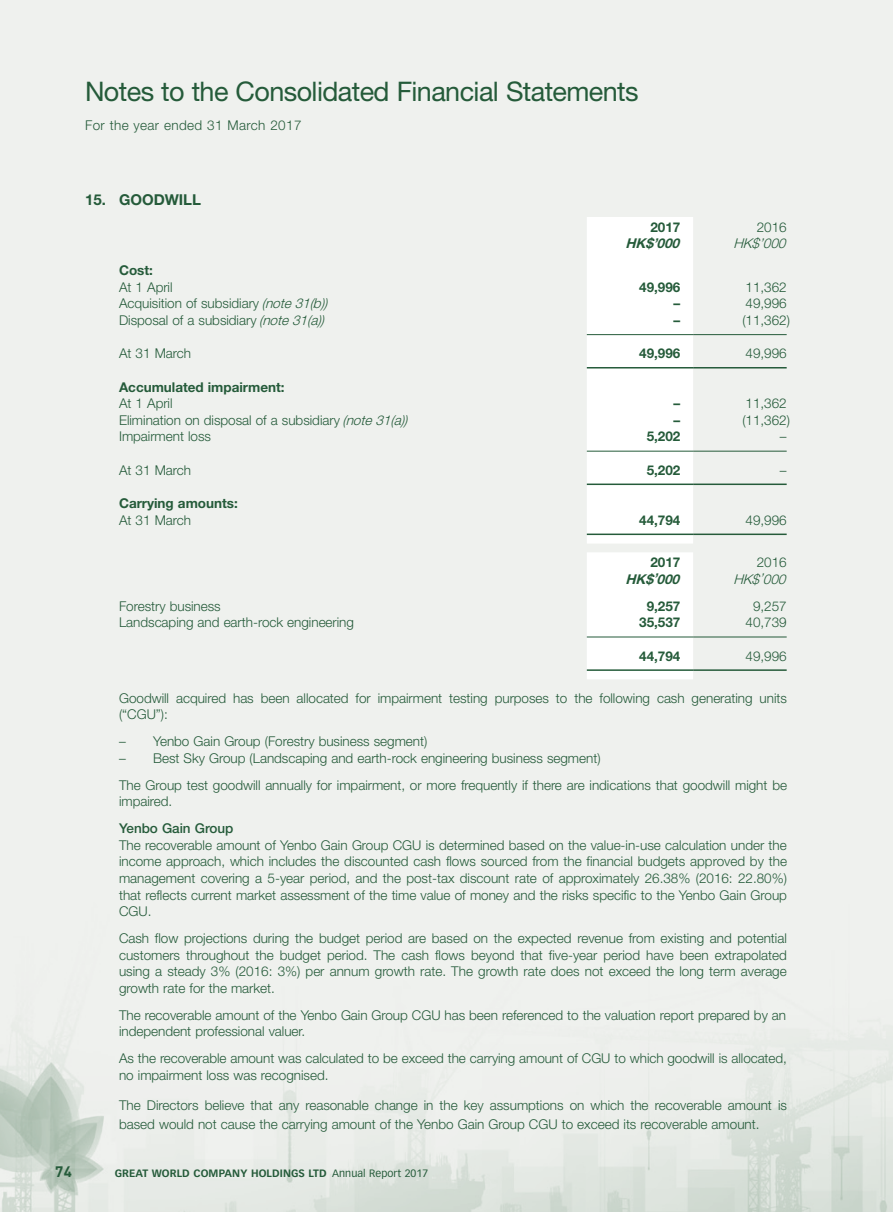
<style>
.page{position:relative;width:893px;height:1212px;background:#fff}
.page>*{position:absolute;margin:0;border:0;box-sizing:border-box;transform-origin:0 0}
.t1{font:27px "Helvetica Neue LT Std";letter-spacing:-.02em;color:#255b3a}
.Heading_1{font:700 15px "Helvetica Neue LT Std";color:#255b3a}
.t2{font:700 15px "DIN";color:#255b3a}
.Body_Text{font:300 13.5px/16.5px "Helvetica Neue LT Std";color:#255b3a}
.Body_Text-2{font:700 13.5px "Helvetica Neue LT Std";color:#255b3a}
.Body_Text-3{font:300 13.5px "Helvetica Neue LT Std";letter-spacing:.03em;color:#255b3a}
.Body_Text-4{font:italic 700 13.5px "Helvetica Neue LT Std";color:#255b3a}
.Body_Text-5{font:italic 300 13.5px "Helvetica Neue LT Std";color:#255b3a}
.Heading_2{font:500 13.5px "Helvetica Neue LT Std";color:#255b3a}
.t3{font:700 10.5px "Vectora LT Std";letter-spacing:.01em;color:#255b3a}
.s1{font-style:italic}
.s2{font-weight:400}
</style>
<div class="page">
<svg style="left:587px;top:335px;width:106px;height:201px"></svg>
<hr style="left:587px;top:334px;width:106px;height:1px;background:#255b3a">
<hr style="left:693px;top:334px;width:94px;height:1px;background:#255b3a">
<hr style="left:587px;top:367px;width:106px;height:1px;background:#255b3a">
<hr style="left:693px;top:367px;width:94px;height:1px;background:#255b3a">
<hr style="left:587px;top:451px;width:106px;height:1px;background:#255b3a">
<hr style="left:693px;top:451px;width:94px;height:1px;background:#255b3a">
<hr style="left:587px;top:483px;width:106px;height:2px;background:#255b3a">
<hr style="left:693px;top:483px;width:94px;height:2px;background:#255b3a">
<hr style="left:587px;top:533px;width:106px;height:2px;background:#255b3a">
<hr style="left:693px;top:533px;width:94px;height:2px;background:#255b3a">
<svg style="left:587px;top:552px;width:106px;height:85px"></svg>
<hr style="left:587px;top:637px;width:106px;height:1px;background:#255b3a">
<hr style="left:693px;top:637px;width:94px;height:1px;background:#255b3a">
<hr style="left:587px;top:669px;width:106px;height:2px;background:#255b3a">
<hr style="left:693px;top:669px;width:94px;height:2px;background:#255b3a">
<h1 class="t1" style="left:85px;top:75px;width:555px">Notes to the Consolidated Financial Statements</h1>
<p class="Body_Text-3" style="left:85px;top:117px;width:218px">For the year ended 31 March 2017</p>
<p class="Heading_1" style="left:85px;top:190px;width:118px">15. GOODWILL</p>
<p class="Body_Text-2" style="left:650px;top:219px;width:31px">2017</p>
<p class="Body_Text" style="left:757px;top:218px;width:31px">2016</p>
<p class="Body_Text-4" style="left:626px;top:235px;width:59px">HK$’000</p>
<p class="Body_Text-5" style="left:733px;top:235px;width:58px">HK$’000</p>
<p class="Body_Text-2" style="left:119px;top:262px;width:35px">Cost:</p>
<p class="Body_Text" style="left:119px;top:278px;width:55px">At 1 April</p>
<p class="Body_Text-2" style="left:639px;top:279px;width:43px">49,996</p>
<p class="Body_Text" style="left:745px;top:278px;width:43px">11,362</p>
<p class="Body_Text" style="left:119px;top:295px;width:210px">Acquisition of subsidiary <span class="s1">(note31(b))</span></p>
<p class="Body_Text-2" style="left:674px;top:295px;width:8px">–</p>
<p class="Body_Text" style="left:745px;top:295px;width:43px">49,996</p>
<p class="Body_Text" style="left:119px;top:311px;width:206px">Disposal of a subsidiary <span class="s1">(note31(a))</span></p>
<p class="Body_Text-2" style="left:674px;top:312px;width:8px">–</p>
<p class="Body_Text" style="left:742px;top:311px;width:49px">(11,362)</p>
<p class="Body_Text" style="left:119px;top:345px;width:74px">At 31 March</p>
<p class="Body_Text-2" style="left:639px;top:345px;width:43px">49,996</p>
<p class="Body_Text" style="left:745px;top:345px;width:43px">49,996</p>
<p class="Body_Text-2" style="left:119px;top:379px;width:167px">Accumulated impairment:</p>
<p class="Body_Text" style="left:119px;top:395px;width:55px">At 1 April</p>
<p class="Body_Text-2" style="left:674px;top:395px;width:8px">–</p>
<p class="Body_Text" style="left:745px;top:395px;width:43px">11,362</p>
<p class="Body_Text" style="left:119px;top:411px;width:290px">Elimination on disposal of a subsidiary <span class="s1">(note31(a))</span></p>
<p class="Body_Text-2" style="left:674px;top:412px;width:8px">–</p>
<p class="Body_Text" style="left:742px;top:411px;width:49px">(11,362)</p>
<p class="Body_Text" style="left:119px;top:428px;width:93px">Impairment loss</p>
<p class="Body_Text-2" style="left:647px;top:428px;width:35px">5,202</p>
<p class="Body_Text" style="left:780px;top:428px;width:8px">–</p>
<p class="Body_Text" style="left:119px;top:461px;width:74px">At 31 March</p>
<p class="Body_Text-2" style="left:647px;top:462px;width:35px">5,202</p>
<p class="Body_Text" style="left:780px;top:461px;width:8px">–</p>
<p class="Body_Text-2" style="left:119px;top:495px;width:120px">Carrying amounts:</p>
<p class="Body_Text" style="left:119px;top:511px;width:74px">At 31 March</p>
<p class="Body_Text-2" style="left:639px;top:512px;width:43px">44,794</p>
<p class="Body_Text" style="left:745px;top:511px;width:43px">49,996</p>
<p class="Body_Text-2" style="left:650px;top:554px;width:31px">2017</p>
<p class="Body_Text" style="left:757px;top:554px;width:31px">2016</p>
<p class="Body_Text-4" style="left:626px;top:570px;width:59px">HK$’000</p>
<p class="Body_Text-5" style="left:733px;top:571px;width:58px">HK$’000</p>
<p class="Body_Text" style="left:119px;top:597px;width:103px">Forestry business</p>
<p class="Body_Text-2" style="left:647px;top:597px;width:35px">9,257</p>
<p class="Body_Text" style="left:753px;top:597px;width:35px">9,257</p>
<p class="Body_Text" style="left:119px;top:614px;width:236px">Landscaping and earth-rock engineering</p>
<p class="Body_Text-2" style="left:639px;top:614px;width:43px">35,537</p>
<p class="Body_Text" style="left:745px;top:614px;width:43px">40,739</p>
<p class="Body_Text-2" style="left:639px;top:647px;width:43px">44,794</p>
<p class="Body_Text" style="left:745px;top:647px;width:43px">49,996</p>
<p class="Body_Text" style="left:119px;top:690px;width:669px">Goodwill acquired has been allocated for impairment testing purposes to the following cash generating units (“CGU”):</p>
<p class="Body_Text" style="left:119px;top:733px;width:310px">– Yenbo Gain Group (Forestry business segment)</p>
<p class="Body_Text" style="left:119px;top:750px;width:483px">– Best Sky Group (Landscaping and earth-rock engineering business segment)</p>
<p class="Body_Text" style="left:119px;top:777px;width:669px">The Group test goodwill annually for impairment, or more frequently if there are indications that goodwill might be impaired.</p>
<p class="Heading_2" style="left:119px;top:821px;width:116px">Yenbo Gain Group</p>
<p class="Body_Text" style="left:119px;top:837px;width:669px;text-align:justify">The recoverable amount of Yenbo Gain Group CGU is determined based on the value-in-use calculation under the income approach, which includes the discounted cash flows sourced from the financial budgets approved by the management covering a 5-year period, and the post-tax discount rate of approximately 26.38% (2016: 22.80%) that reflects current market assessment of the time value of money and the risks specific to the Yenbo Gain Group CGU.</p>
<p class="Body_Text" style="left:119px;top:930px;width:669px;text-align:justify">Cash flow projections during the budget period are based on the expected revenue from existing and potential customers throughout the budget period. The cash flows beyond that five-year period have been extrapolated using a steady 3% (2016: 3%) per annum growth rate. The growth rate does not exceed the long term average growth rate for the market.</p>
<p class="Body_Text" style="left:119px;top:1006px;width:669px">The recoverable amount of the Yenbo Gain Group CGU has been referenced to the valuation report prepared by an independent professional valuer.</p>
<p class="Body_Text" style="left:119px;top:1050px;width:669px">As the recoverable amount was calculated to be exceed the carrying amount of CGU to which goodwill is allocated, no impairment loss was recognised.</p>
<p class="Body_Text" style="left:119px;top:1095px;width:669px;line-height:19.5px">The Directors believe that any reasonable change in the key assumptions on which the recoverable amount is based would not cause the carrying amount of the Yenbo Gain Group CGU to exceed its recoverable amount.</p>
<p class="t2" style="left:55px;top:1162px;width:18px">74</p>
<p class="t3" style="left:115px;top:1166px;width:315px">GREAT WORLD COMPANY HOLDINGS LTD <span class="s2">Annual Report 2017</span></p>
</div>
